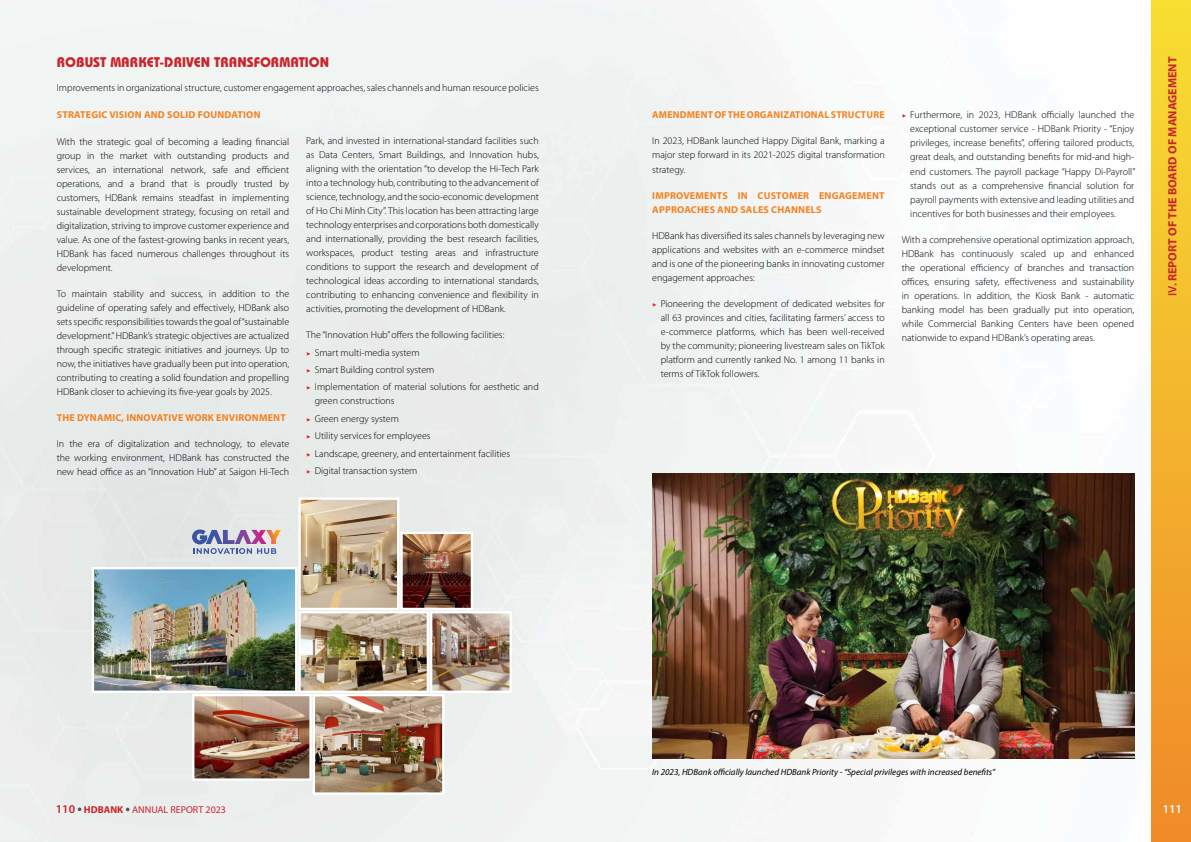
<style>
.page{position:relative;width:1191px;height:842px;background:#fff}
.page>*{position:absolute;margin:0;border:0;box-sizing:border-box;transform-origin:0 0}
.t1{font:700 14px "UTD Bauhaus";color:#c9252c}
.t2{font:700 12px "Myriad Pro";color:#c9252c}
.t3{font:600 12px "Myriad Pro";color:#fff}
.t4{font:300 10px/14px "Myriad Pro";color:#000;text-align:justify}
.t5{font:700 10px/14px "Myriad Pro";letter-spacing:.02em;color:#f58220}
.t6{font:10px "Myriad Pro";color:#c9252c}
.t7{font:italic 9px "Myriad Pro";color:#000}
.s1{font-family:"Montserrat";font-size:8px;color:#ed1d24}
.s2{font-weight:600}
.s3{font-weight:600;font-size:12px}
.s4{font-weight:700}
</style>
<div class="page">
<img style="left:0;top:0;width:1135px;height:842px">
<img style="left:95px;top:570px;width:199px;height:120px">
<div style="left:92px;top:567px;width:205px;height:126px;border:2px solid #fff"></div>
<img style="left:301px;top:500px;width:95px;height:107px">
<div style="left:298px;top:497px;width:101px;height:113px;border:2px solid #fff"></div>
<img style="left:195px;top:697px;width:114px;height:81px">
<div style="left:192px;top:694px;width:120px;height:87px;border:2px solid #fff"></div>
<img style="left:301px;top:614px;width:125px;height:76px">
<div style="left:298px;top:611px;width:131px;height:82px;border:2px solid #fff"></div>
<img style="left:316px;top:697px;width:125px;height:95px">
<div style="left:313px;top:694px;width:131px;height:101px;border:2px solid #fff"></div>
<img style="left:433px;top:614px;width:76px;height:76px">
<div style="left:430px;top:611px;width:82px;height:82px;border:2px solid #fff"></div>
<img style="left:403px;top:535px;width:67px;height:72px">
<div style="left:400px;top:532px;width:73px;height:78px;border:2px solid #fff"></div>
<svg style="left:192px;top:529px;width:89px;height:25px"></svg>
<img style="left:652px;top:473px;width:482px;height:285px">
<svg style="left:1151px;top:0;width:40px;height:842px"></svg>
<svg style="left:78px;top:807px;width:3px;height:4px"></svg>
<h1 class="t1" style="left:57px;top:52px;width:274px">ROBUST MARKET-DRIVEN TRANSFORMATION</h1>
<p class="t4" style="left:57px;top:80px;width:483px">Improvements in organizational structure, customer engagement approaches, sales channels and human resource policies</p>
<p class="t5" style="left:57px;top:108px;width:205px">STRATEGIC VISION AND SOLID FOUNDATION</p>
<p class="t4" style="left:57px;top:134px;width:234px">With the strategic goal of becoming a leading financial group in the market with outstanding products and services, an international network, safe and efficient operations, and a brand that is proudly trusted by customers, HDBank remains steadfast in implementing sustainable development strategy, focusing on retail and digitalization, striving to improve customer experience and value. As one of the fastest-growing banks in recent years, HDBank has faced numerous challenges throughout its development.</p>
<p class="t4" style="left:57px;top:286px;width:234px">To maintain stability and success, in addition to the guideline of operating safely and effectively, HDBank also sets specific responsibilities towards the goal of “sustainable development.” HDBank’s strategic objectives are actualized through specific strategic initiatives and journeys. Up to now, the initiatives have gradually been put into operation, contributing to creating a solid foundation and propelling HDBank closer to achieving its five-year goals by 2025.</p>
<p class="t5" style="left:57px;top:410px;width:230px">THE DYNAMIC, INNOVATIVE WORK ENVIRONMENT</p>
<p class="t4" style="left:57px;top:436px;width:234px">In the era of digitalization and technology, to elevate the working environment, HDBank has constructed the new head office as an “Innovation Hub” at Saigon Hi-Tech</p>
<p class="t4" style="left:306px;top:134px;width:234px">Park, and invested in international-standard facilities such as Data Centers, Smart Buildings, and Innovation hubs, aligning with the orientation “to develop the Hi-Tech Park into a technology hub, contributing to the advancement of science, technology, and the socio-economic development of Ho Chi Minh City”. This location has been attracting large technology enterprises and corporations both domestically and internationally, providing the best research facilities, workspaces, product testing areas and infrastructure conditions to support the research and development of technological ideas according to international standards, contributing to enhancing convenience and flexibility in activities, promoting the development of HDBank.</p>
<p class="t4" style="left:306px;top:326px;width:234px;line-height:17.4px;text-align:left">The “Innovation Hub” offers the following facilities:<br><span class="s1">▶</span> Smart multi-media system<br><span class="s1">▶</span> Smart Building control system<br><span class="s1">▶</span> Implementation of material solutions for aesthetic and</p>
<p class="t4" style="left:306px;top:392px;width:205px;line-height:17.4px;text-align:left;text-indent:9px">green constructions<br><span class="s1">▶</span> Green energy system<br><span class="s1">▶</span> Utility services for employees<br><span class="s1">▶</span> Landscape, greenery, and entertainment facilities <span class="s1">▶</span> Digital transaction system</p>
<p class="t5" style="left:652px;top:108px;width:234px">AMENDMENT OF THE ORGANIZATIONAL STRUCTURE</p>
<p class="t4" style="left:652px;top:134px;width:234px">In 2023, HDBank launched Happy Digital Bank, marking a major step forward in its 2021-2025 digital transformation strategy.</p>
<p class="t5" style="left:652px;top:188px;width:234px">IMPROVEMENTS IN CUSTOMER ENGAGEMENT<br>APPROACHES AND SALES CHANNELS</p>
<p class="t4" style="left:652px;top:228px;width:234px">HDBank has diversified its sales channels by leveraging new applications and websites with an e-commerce mindset and is one of the pioneering banks in innovating customer engagement approaches:</p>
<p class="t4" style="left:660px;top:296px;width:225px;text-indent:-9px"><span class="s1">▶</span> Pioneering the development of dedicated websites for all 63 provinces and cities, facilitating farmers’ access to e-commerce platforms, which has been well-received by the community; pioneering livestream sales on TikTok platform and currently ranked No. 1 among 11 banks in terms of TikTok followers.</p>
<p class="t4" style="left:910px;top:108px;width:226px;text-indent:-9px"><span class="s1">▶</span> Furthermore, in 2023, HDBank officially launched the exceptional customer service - HDBank Priority - “Enjoy privileges, increase benefits”, offering tailored products, great deals, and outstanding benefits for mid-and high&shy;end customers. The payroll package “Happy Di-Payroll” stands out as a comprehensive financial solution for payroll payments with extensive and leading utilities and incentives for both businesses and their employees.</p>
<p class="t4" style="left:901px;top:232px;width:234px">With a comprehensive operational optimization approach, HDBank has continuously scaled up and enhanced the operational efficiency of branches and transaction offices, ensuring safety, effectiveness and sustainability in operations. In addition, the Kiosk Bank - automatic banking model has been gradually put into operation, while Commercial Banking Centers have been opened nationwide to expand HDBank’s operating areas.</p>
<p class="t2" style="left:1164px;top:296px;width:241px;rotate:-90deg"><span class="s2">IV.</span> REPORT OF THE BOARD OF MANAGEMENT</p>
<p class="t7" style="left:652px;top:766px;width:344px">In 2023, HDBank officially launched HDBank Priority - “Special privileges with increased benefits”</p>
<p class="t6" style="left:56px;top:803px;width:172px"><span class="s3">110</span> <span class="s4">HDBANK</span> ANNUAL REPORT 2023</p>
<p class="t3" style="left:1162px;top:801px;width:21px">111</p>
</div>
